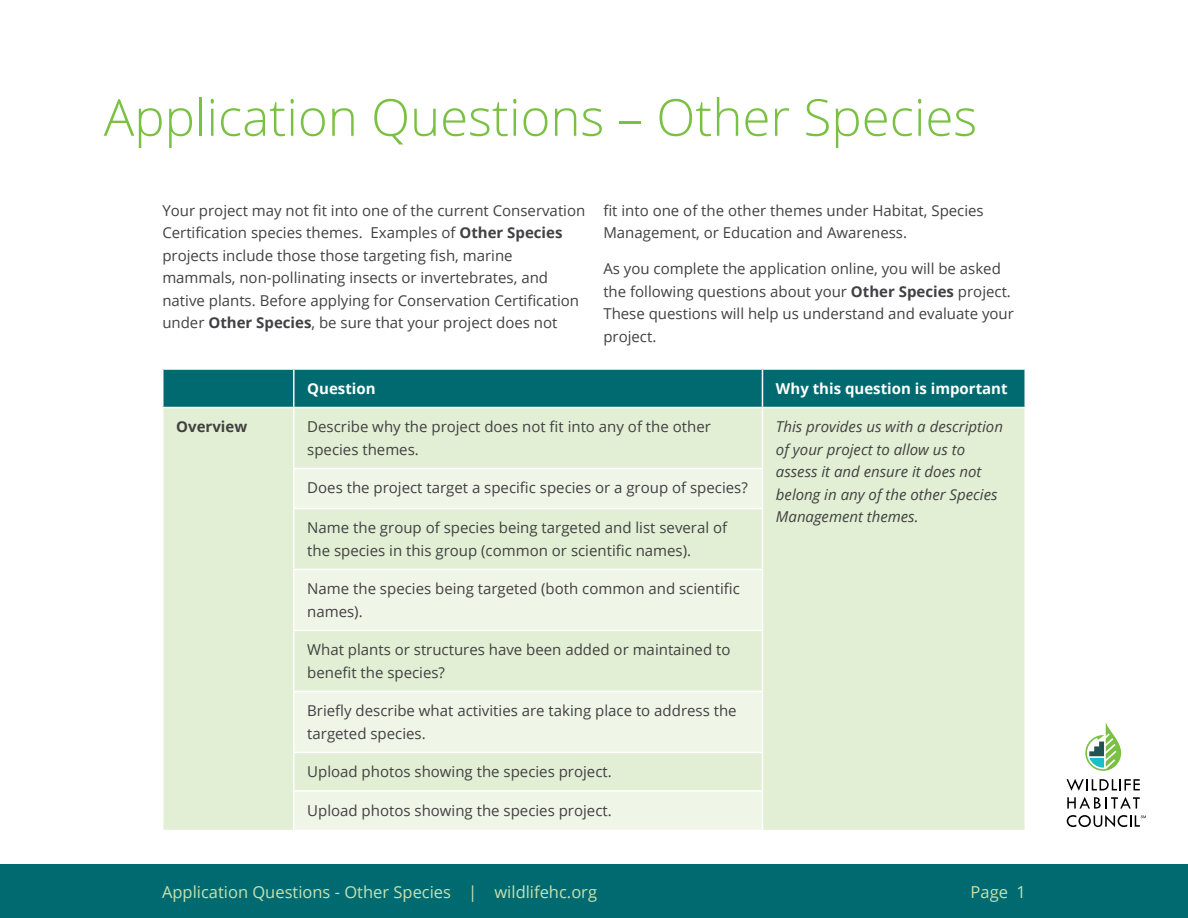
<style>
.page{position:relative;width:1188px;height:918px;background:#fff}
.page>*{position:absolute;margin:0;border:0;box-sizing:border-box;transform-origin:0 0}
.t1{font:300 51px "Open Sans";color:#7ac143}
.t2{font:16.5px "Open Sans";color:#c8e2ae}
.t3{font:15px/22.5px "Open Sans";color:#414042}
.t4{font:italic 15px/22.5px "Open Sans";color:#414042}
.t5{font:700 15px "Open Sans";color:#fff}
.t6{font:700 15px "Open Sans";color:#414042}
.s1{font-weight:700}
</style>
<div class="page">
<div style="left:0;top:864px;width:1188px;height:54px;background:#006a71"></div>
<svg style="left:1085px;top:723px;width:36px;height:48px"></svg>
<svg style="left:1067px;top:779px;width:73px;height:12px"></svg>
<svg style="left:1067px;top:797px;width:73px;height:12px"></svg>
<svg style="left:1067px;top:815px;width:79px;height:12px"></svg>
<div style="left:163px;top:369px;width:131px;height:39px;background:#006a71"></div>
<div style="left:295px;top:370px;width:729px;height:37px;background:#006a71"></div>
<div style="left:163px;top:408px;width:862px;height:422px;background:#e2efd4"></div>
<svg style="left:295px;top:469px;width:467px;height:361px;background:#e9f2df"></svg>
<hr style="left:162px;top:408px;width:2px;height:60px;background:#fff">
<hr style="left:293px;top:408px;width:2px;height:60px;background:#fff">
<hr style="left:762px;top:408px;width:1px;height:60px;background:#fff">
<hr style="left:1024px;top:408px;width:2px;height:60px;background:#fff">
<hr style="left:162px;top:468px;width:2px;height:40px;background:#fff">
<hr style="left:1024px;top:468px;width:2px;height:40px;background:#fff">
<hr style="left:162px;top:509px;width:2px;height:60px;background:#fff">
<hr style="left:1024px;top:509px;width:2px;height:60px;background:#fff">
<hr style="left:162px;top:569px;width:2px;height:61px;background:#fff">
<hr style="left:293px;top:569px;width:470px;height:1px;background:#fff">
<hr style="left:1024px;top:569px;width:2px;height:61px;background:#fff">
<hr style="left:162px;top:630px;width:2px;height:61px;background:#fff">
<hr style="left:293px;top:630px;width:470px;height:1px;background:#fff">
<hr style="left:1024px;top:630px;width:2px;height:61px;background:#fff">
<hr style="left:162px;top:691px;width:2px;height:61px;background:#fff">
<hr style="left:293px;top:691px;width:470px;height:1px;background:#fff">
<hr style="left:1024px;top:691px;width:2px;height:61px;background:#fff">
<hr style="left:162px;top:752px;width:2px;height:39px;background:#fff">
<hr style="left:293px;top:752px;width:470px;height:1px;background:#fff">
<hr style="left:1024px;top:752px;width:2px;height:39px;background:#fff">
<hr style="left:162px;top:791px;width:2px;height:39px;background:#fff">
<hr style="left:293px;top:790px;width:470px;height:2px;background:#fff">
<hr style="left:1024px;top:791px;width:2px;height:39px;background:#fff">
<hr style="left:293px;top:509px;width:2px;height:60px;background:#fff">
<hr style="left:293px;top:570px;width:2px;height:60px;background:#fff">
<hr style="left:293px;top:631px;width:2px;height:60px;background:#fff">
<hr style="left:293px;top:692px;width:2px;height:60px;background:#fff">
<hr style="left:293px;top:753px;width:2px;height:37px;background:#fff">
<hr style="left:293px;top:468px;width:470px;height:1px;background:#fff">
<hr style="left:293px;top:469px;width:2px;height:39px;background:#fff">
<hr style="left:293px;top:508px;width:470px;height:1px;background:#fff">
<hr style="left:762px;top:469px;width:1px;height:39px;background:#fff">
<hr style="left:762px;top:509px;width:1px;height:60px;background:#fff">
<hr style="left:762px;top:570px;width:1px;height:60px;background:#fff">
<hr style="left:762px;top:631px;width:1px;height:60px;background:#fff">
<hr style="left:762px;top:692px;width:1px;height:60px;background:#fff">
<hr style="left:762px;top:753px;width:1px;height:37px;background:#fff">
<hr style="left:762px;top:792px;width:1px;height:38px;background:#fff">
<hr style="left:162px;top:368px;width:132px;height:2px;background:#fff">
<hr style="left:162px;top:370px;width:2px;height:37px;background:#fff">
<hr style="left:293px;top:370px;width:2px;height:37px;background:#fff">
<hr style="left:762px;top:370px;width:1px;height:37px;background:#fff">
<hr style="left:162px;top:407px;width:132px;height:1px;background:#fff">
<hr style="left:293px;top:792px;width:2px;height:38px;background:#fff">
<h1 class="t1" style="left:104px;top:82px;width:875px">Application Questions – Other Species</h1>
<p class="t3" style="left:162px;top:199px;width:425px">Your project may not fit into one of the current Conservation Certification species themes. Examples of <span class="s1">Other Species </span>projects include those those targeting fish, marine mammals, non-pollinating insects or invertebrates, and native plants. Before applying for Conservation Certification under <span class="s1">Other Species</span>, be sure that your project does not</p>
<p class="t3" style="left:603px;top:199px;width:382px">fit into one of the other themes under Habitat, Species<br>Management, or Education and Awareness.</p>
<p class="t3" style="left:603px;top:257px;width:412px">As you complete the application online, you will be asked the following questions about your <span class="s1">Other Species</span> project.<br>These questions will help us understand and evaluate your project.</p>
<p class="t5" style="left:307px;top:378px;width:70px">Question</p>
<p class="t5" style="left:776px;top:378px;width:233px">Why this question is important</p>
<p class="t6" style="left:176px;top:416px;width:72px">Overview</p>
<p class="t3" style="left:307px;top:415px;width:405px">Describe why the project does not fit into any of the other species themes.</p>
<p class="t4" style="left:776px;top:415px;width:229px">This provides us with a description of your project to allow us to assess it and ensure it does not belong in any of the other Species<br>Management themes.</p>
<p class="t3" style="left:307px;top:476px;width:442px">Does the project target a specific species or a group of species?</p>
<p class="t3" style="left:307px;top:516px;width:421px">Name the group of species being targeted and list several of the species in this group (common or scientific names).</p>
<p class="t3" style="left:307px;top:577px;width:434px">Name the species being targeted (both common and scientific names).</p>
<p class="t3" style="left:307px;top:638px;width:425px">What plants or structures have been added or maintained to benefit the species?</p>
<p class="t3" style="left:307px;top:699px;width:431px">Briefly describe what activities are taking place to address the targeted species.</p>
<p class="t3" style="left:307px;top:760px;width:306px">Upload photos showing the species project.</p>
<p class="t3" style="left:307px;top:799px;width:306px">Upload photos showing the species project.</p>
<p class="t2" style="left:162px;top:881px;width:437px">Application Questions - Other Species | wildlifehc.org</p>
<p class="t2" style="left:971px;top:881px;width:57px">Page 1</p>
</div>
